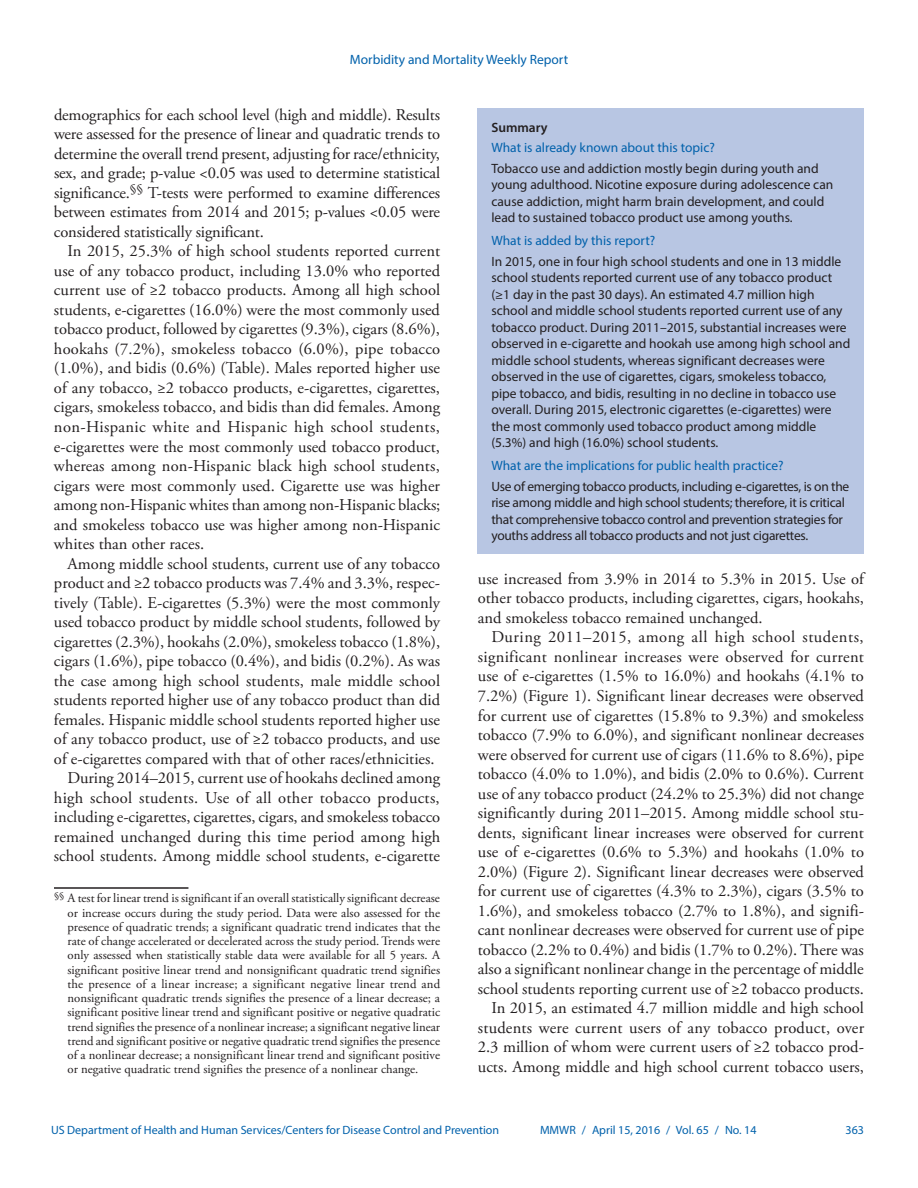
<style>
.page{position:relative;width:918px;height:1188px;background:#fff}
.page>*{position:absolute;margin:0;border:0;box-sizing:border-box;transform-origin:0 0}
.Paragraph{font:16.5px/19.5px "Adobe Garamond Pro";color:#231f20;text-align:justify}
.Summary_Box_Text{font:13.5px/16.5px "Myriad Pro";color:#231f20}
.Summary_Box_Text-2{font:13.5px/16.5px "Myriad Pro";letter-spacing:-.02em;color:#231f20}
.Summary_Box_Heading{font:13.5px "Myriad Pro";color:#0161ab}
.Figure_Title{font:600 13.5px "Myriad Pro";color:#231f20}
.footnote_w_rule_text{font:12.75px/14.2px "Adobe Garamond Pro";color:#231f20;text-align:justify}
.t1{font:12px "Myriad Pro";color:#0161ab}
</style>
<div class="page">
<hr style="left:54px;top:887px;width:134px;height:2px;background:#231f20">
<div style="left:478px;top:108px;width:386px;height:446px;background:#b8c6e3"></div>
<p class="Summary_Box_Heading" style="left:350px;top:51px;width:220px">Morbidity and Mortality Weekly Report</p>
<p class="Paragraph" style="left:54px;top:106px;width:388px">demographics for each school level (high and middle). Results were assessed for the presence of linear and quadratic trends to determine the overall trend present, adjusting for race/ethnicity, sex, and grade; p-value &lt;0.05 was used to determine statistical significance.<sup>§§</sup> T-tests were performed to examine differences between estimates from 2014 and 2015; p-values &lt;0.05 were considered statistically significant.</p>
<p class="Paragraph" style="left:54px;top:242px;width:388px;text-indent:13px">In 2015, 25.3% of high school students reported current use of any tobacco product, including 13.0% who reported current use of ≥2 tobacco products. Among all high school students, e-cigarettes (16.0%) were the most commonly used tobacco product, followed by cigarettes (9.3%), cigars (8.6%), hookahs (7.2%), smokeless tobacco (6.0%), pipe tobacco (1.0%), and bidis (0.6%) (Table). Males reported higher use of any tobacco, ≥2 tobacco products, e-cigarettes, cigarettes, cigars, smokeless tobacco, and bidis than did females. Among non-Hispanic white and Hispanic high school students, e-cigarettes were the most commonly used tobacco product, whereas among non-Hispanic black high school students, cigars were most commonly used. Cigarette use was higher among non-Hispanic whites than among non-Hispanic blacks; and smokeless tobacco use was higher among non-Hispanic whites than other races.</p>
<p class="Paragraph" style="left:54px;top:554px;width:388px;text-indent:13px">Among middle school students, current use of any tobacco product and ≥2 tobacco products was 7.4% and 3.3%, respec&shy;tively (Table). E-cigarettes (5.3%) were the most commonly used tobacco product by middle school students, followed by cigarettes (2.3%), hookahs (2.0%), smokeless tobacco (1.8%), cigars (1.6%), pipe tobacco (0.4%), and bidis (0.2%). As was the case among high school students, male middle school students reported higher use of any tobacco product than did females. Hispanic middle school students reported higher use of any tobacco product, use of ≥2 tobacco products, and use of e-cigarettes compared with that of other races/ethnicities.</p>
<p class="Paragraph" style="left:54px;top:769px;width:388px;text-indent:13px">During 2014–2015, current use of hookahs declined among high school students. Use of all other tobacco products, including e-cigarettes, cigarettes, cigars, and smokeless tobacco remained unchanged during this time period among high school students. Among middle school students, e-cigarette</p>
<p class="footnote_w_rule_text" style="left:68px;top:892px;width:374px;text-indent:-14px"><sup>§§</sup> A test for linear trend is significant if an overall statistically significant decrease or increase occurs during the study period. Data were also assessed for the presence of quadratic trends; a significant quadratic trend indicates that the rate of change accelerated or decelerated across the study period. Trends were only assessed when statistically stable data were available for all 5 years. A significant positive linear trend and nonsignificant quadratic trend signifies the presence of a linear increase; a significant negative linear trend and nonsignificant quadratic trends signifies the presence of a linear decrease; a significant positive linear trend and significant positive or negative quadratic trend signifies the presence of a nonlinear increase; a significant negative linear trend and significant positive or negative quadratic trend signifies the presence of a nonlinear decrease; a nonsignificant linear trend and significant positive or negative quadratic trend signifies the presence of a nonlinear change.</p>
<p class="Figure_Title" style="left:491px;top:119px;width:58px">Summary</p>
<h1 class="Summary_Box_Heading" style="left:491px;top:139px;width:225px">What is already known about this topic?</h1>
<p class="Summary_Box_Text" style="left:491px;top:160px;width:343px">Tobacco use and addiction mostly begin during youth and young adulthood. Nicotine exposure during adolescence can cause addiction, might harm brain development, and could lead to sustained tobacco product use among youths.</p>
<h1 class="Summary_Box_Heading" style="left:491px;top:232px;width:165px">What is added by this report?</h1>
<p class="Summary_Box_Text" style="left:491px;top:253px;width:361px">In 2015, one in four high school students and one in 13 middle school students reported current use of any tobacco product (≥1 day in the past 30 days). An estimated 4.7 million high school and middle school students reported current use of any tobacco product. During 2011–2015, substantial increases were observed in e-cigarette and hookah use among high school and middle school students, whereas significant decreases were observed in the use of cigarettes, cigars, smokeless tobacco, pipe tobacco, and bidis, resulting in no decline in tobacco use overall. During 2015, electronic cigarettes (e-cigarettes) were the most commonly used tobacco product among middle (5.3%) and high (16.0%) school students.</p>
<h1 class="Summary_Box_Heading" style="left:491px;top:457px;width:294px">What are the implications for public health practice?</h1>
<p class="Summary_Box_Text-2" style="left:491px;top:478px;width:359px">Use of emerging tobacco products, including e-cigarettes, is on the rise among middle and high school students; therefore, it is critical that comprehensive tobacco control and prevention strategies for youths address all tobacco products and not just cigarettes.</p>
<p class="Paragraph" style="left:478px;top:570px;width:388px">use increased from 3.9% in 2014 to 5.3% in 2015. Use of other tobacco products, including cigarettes, cigars, hookahs, and smokeless tobacco remained unchanged.</p>
<p class="Paragraph" style="left:478px;top:628px;width:388px;text-indent:13px">During 2011–2015, among all high school students, significant nonlinear increases were observed for current use of e-cigarettes (1.5% to 16.0%) and hookahs (4.1% to 7.2%) (Figure 1). Significant linear decreases were observed for current use of cigarettes (15.8% to 9.3%) and smokeless tobacco (7.9% to 6.0%), and significant nonlinear decreases were observed for current use of cigars (11.6% to 8.6%), pipe tobacco (4.0% to 1.0%), and bidis (2.0% to 0.6%). Current use of any tobacco product (24.2% to 25.3%) did not change significantly during 2011–2015. Among middle school stu&shy;dents, significant linear increases were observed for current use of e-cigarettes (0.6% to 5.3%) and hookahs (1.0% to 2.0%) (Figure 2). Significant linear decreases were observed for current use of cigarettes (4.3% to 2.3%), cigars (3.5% to 1.6%), and smokeless tobacco (2.7% to 1.8%), and signifi&shy;cant nonlinear decreases were observed for current use of pipe tobacco (2.2% to 0.4%) and bidis (1.7% to 0.2%). There was also a significant nonlinear change in the percentage of middle school students reporting current use of ≥2 tobacco products.</p>
<p class="Paragraph" style="left:478px;top:999px;width:388px;text-indent:13px">In 2015, an estimated 4.7 million middle and high school students were current users of any tobacco product, over 2.3 million of whom were current users of ≥2 tobacco prod&shy;ucts. Among middle and high school current tobacco users,</p>
<p class="t1" style="left:51px;top:1123px;width:450px">US Department of Health and Human Services/Centers for Disease Control and Prevention</p>
<p class="t1" style="left:540px;top:1123px;width:218px">MMWR / April 15, 2016 / Vol. 65 / No. 14</p>
<p class="t1" style="left:846px;top:1123px;width:20px">363</p>
</div>
